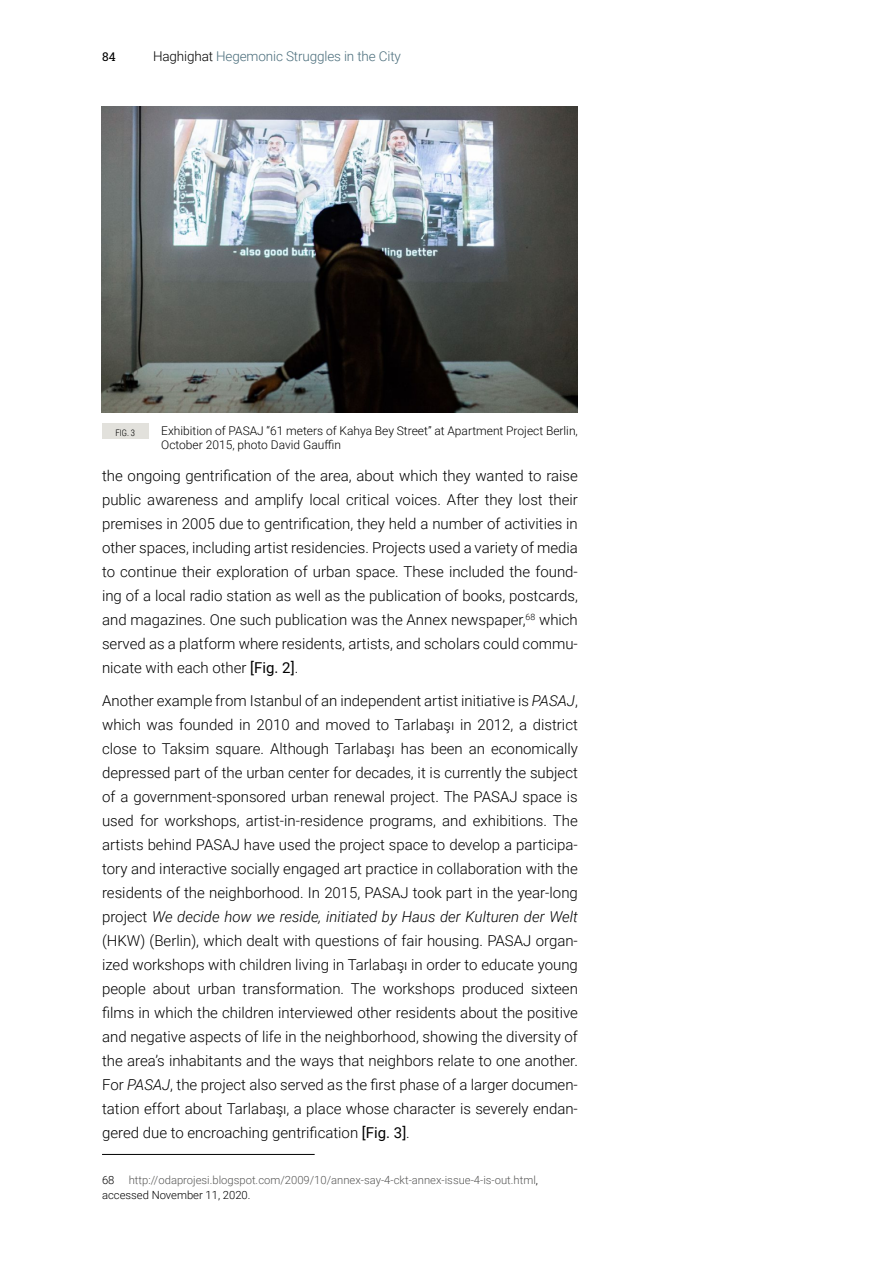
<style>
.page{position:relative;width:893px;height:1263px;background:#fff}
.page>*{position:absolute;margin:0;border:0;box-sizing:border-box;transform-origin:0 0}
.t1{font:300 15px/24px "Roboto";color:#000;text-align:justify}
.t2{font:300 13.5px "Roboto";letter-spacing:-.01em;color:#4a6d7b}
.t3{font:300 12px/13.5px "Roboto";color:#000}
.t4{font:12px "Roboto Slab";color:#000}
.t5{font:300 11.25px/15px "Roboto";color:#575756}
.t6{font:300 11.25px "Roboto";color:#000}
.t7{font:300 9px "Roboto Condensed";color:#000}
.s1{color:#000}
.s2{font-weight:400}
.s3{font-style:italic}
</style>
<div class="page">
<hr style="left:102px;top:1154px;width:213px;height:1px;background:#000">
<img style="left:101px;top:106px;width:477px;height:307px">
<div style="left:102px;top:423px;width:46px;height:16px;background:#e2e1dc"></div>
<p class="t4" style="left:102px;top:48px;width:15px">84</p>
<p class="t2" style="left:153px;top:46px;width:249px"><span class="s1">Haghighat</span> Hegemonic Struggles in the City</p>
<p class="t7" style="left:115px;top:426px;width:21px">FIG. 3</p>
<p class="t3" style="left:161px;top:424px;width:418px">Exhibition of PASAJ “61 meters of Kahya Bey Street” at Apartment Project Berlin,<br>October 2015, photo David Gauffin</p>
<p class="t1" style="left:102px;top:463px;width:477px">the ongoing gentrification of the area, about which they wanted to raise public awareness and amplify local critical voices. After they lost their premises in 2005 due to gentrification, they held a number of activities in other spaces, including artist residencies. Projects used a variety of media to continue their exploration of urban space. These included the found&shy;ing of a local radio station as well as the publication of books, postcards, and magazines. One such publication was the Annex newspaper,<sup>68</sup> which served as a platform where residents, artists, and scholars could commu&shy;nicate with each other <span class="s2">[Fig. 2]</span>.</p>
<p class="t1" style="left:102px;top:688px;width:477px">Another example from Istanbul of an independent artist initiative is <span class="s3">PASAJ</span>, which was founded in 2010 and moved to Tarlabaşı in 2012, a district close to Taksim square. Although Tarlabaşı has been an economically depressed part of the urban center for decades, it is currently the subject of a government-sponsored urban renewal project. The PASAJ space is used for workshops, artist-in-residence programs, and exhibitions. The artists behind PASAJ have used the project space to develop a participa&shy;tory and interactive socially engaged art practice in collaboration with the residents of the neighborhood. In 2015, PASAJ took part in the year-long project <span class="s3">We decide how we reside, initiated by Haus der Kulturen der Welt </span>(HKW) (Berlin), which dealt with questions of fair housing. PASAJ organ&shy;ized workshops with children living in Tarlabaşı in order to educate young people about urban transformation. The workshops produced sixteen films in which the children interviewed other residents about the positive and negative aspects of life in the neighborhood, showing the diversity of the area’s inhabitants and the ways that neighbors relate to one another.<br>For <span class="s3">PASAJ</span>, the project also served as the first phase of a larger documen&shy;tation effort about Tarlabaşı, a place whose character is severely endan&shy;gered due to encroaching gentrification <span class="s2">[Fig. 3]</span>.</p>
<p class="t6" style="left:102px;top:1172px;width:14px">68</p>
<p class="t5" style="left:102px;top:1172px;width:437px;text-indent:27px">http://odaprojesi.blogspot.com/2009/10/annex-say-4-ckt-annex-issue-4-is-out.html<span class="s1">, accessed November 11, 2020.</span></p>
</div>
